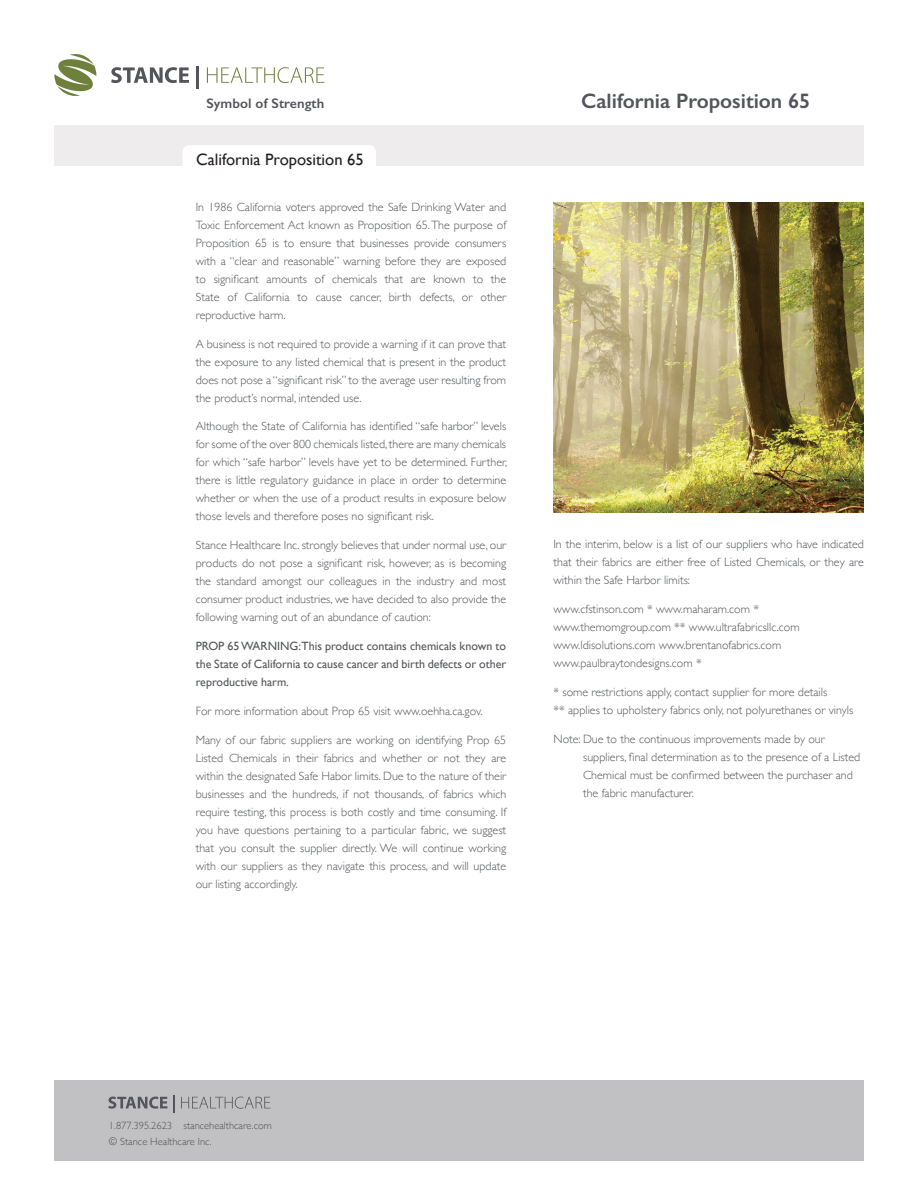
<style>
.page{position:relative;width:918px;height:1188px;background:#fff}
.page>*{position:absolute;margin:0;border:0;box-sizing:border-box;transform-origin:0 0}
.t1{font:600 21px "Gill Sans";color:#54555a}
.t2{font:16.5px "Gill Sans";color:#231f20}
.t3{font:600 13.8px "Gill Sans";letter-spacing:.005em;color:#54555a}
.t4{font:300 12px/18px "Gill Sans";color:#54555a;text-align:justify}
.t5{font:12px/18px "Gill Sans";color:#54555a;text-align:justify}
.t6{font:300 10.5px "Gill Sans";color:#54555a}
</style>
<div class="page">
<svg style="left:111px;top:67px;width:78px;height:16px"></svg>
<hr style="left:196px;top:66px;width:2px;height:23px;background:#54555a">
<svg style="left:54px;top:54px;width:42px;height:42px"></svg>
<svg style="left:207px;top:67px;width:117px;height:16px"></svg>
<div style="left:54px;top:125px;width:810px;height:40px;background:#efecee"></div>
<div style="left:183px;top:145px;width:193px;height:27px;background:#fff;border-radius:7px"></div>
<div style="left:54px;top:1080px;width:810px;height:81px;background:#c1c0c2"></div>
<svg style="left:108px;top:1097px;width:59px;height:12px"></svg>
<svg style="left:173px;top:1095px;width:2px;height:18px"></svg>
<svg style="left:181px;top:1097px;width:89px;height:12px"></svg>
<img style="left:554px;top:202px;width:310px;height:311px">
<p class="t3" style="left:206px;top:95px;width:119px">Symbol of Strength</p>
<p class="t1" style="left:581px;top:89px;width:231px">California Proposition 65</p>
<p class="t2" style="left:196px;top:150px;width:169px">California Proposition 65</p>
<p class="t4" style="left:196px;top:197px;width:312px">In 1986 California voters approved the Safe Drinking Water and Toxic Enforcement Act known as Proposition 65. The purpose of Proposition 65 is to ensure that businesses provide consumers with a “clear and reasonable” warning before they are exposed to significant amounts of chemicals that are known to the State of California to cause cancer, birth defects, or other reproductive harm.</p>
<p class="t4" style="left:196px;top:334px;width:312px">A business is not required to provide a warning if it can prove that the exposure to any listed chemical that is present in the product does not pose a “significant risk” to the average user resulting from the product’s normal, intended use.</p>
<p class="t4" style="left:196px;top:417px;width:313px">Although the State of California has identified “safe harbor” levels for some of the over 800 chemicals listed, there are many chemicals for which “safe harbor” levels have yet to be determined. Further, there is little regulatory guidance in place in order to determine whether or when the use of a product results in exposure below those levels and therefore poses no significant risk.</p>
<p class="t4" style="left:196px;top:536px;width:312px">Stance Healthcare Inc. strongly believes that under normal use, our products do not pose a significant risk, however, as is becoming the standard amongst our colleagues in the industry and most consumer product industries, we have decided to also provide the following warning out of an abundance of caution:</p>
<p class="t5" style="left:196px;top:637px;width:312px">PROP 65 WARNING:This product contains chemicals known to the State of California to cause cancer and birth defects or other reproductive harm.</p>
<p class="t4" style="left:196px;top:701px;width:288px">For more information about Prop 65 visit www.oehha.ca.gov.</p>
<p class="t4" style="left:196px;top:730px;width:312px">Many of our fabric suppliers are working on identifying Prop 65<br>Listed Chemicals in their fabrics and whether or not they are within the designated Safe Habor limits. Due to the nature of their businesses and the hundreds, if not thousands, of fabrics which require testing, this process is both costly and time consuming. If you have questions pertaining to a particular fabric, we suggest that you consult the supplier directly. We will continue working with our suppliers as they navigate this process, and will update our listing accordingly.</p>
<p class="t4" style="left:554px;top:535px;width:312px">In the interim, below is a list of our suppliers who have indicated that their fabrics are either free of Listed Chemicals, or they are within the Safe Harbor limits:</p>
<p class="t4" style="left:554px;top:600px;width:248px;text-align:left">www.cfstinson.com * www.maharam.com * www.themomgroup.com ** www.ultrafabricsllc.com www.ldisolutions.com www.brentanofabrics.com www.paulbraytondesigns.com *</p>
<p class="t4" style="left:554px;top:682px;width:301px">* some restrictions apply, contact supplier for more details<br>** applies to upholstery fabrics only, not polyurethanes or vinyls</p>
<p class="t4" style="left:583px;top:729px;width:279px;text-align:left;text-indent:-30px">Note: Due to the continuous improvements made by our suppliers, final determination as to the presence of a Listed Chemical must be confirmed between the purchaser and the fabric manufacturer.</p>
<p class="t6" style="left:109px;top:1117px;width:165px">1.877.395.2623 stancehealthcare.com</p>
<p class="t6" style="left:109px;top:1133px;width:104px">© Stance Healthcare Inc.</p>
</div>
